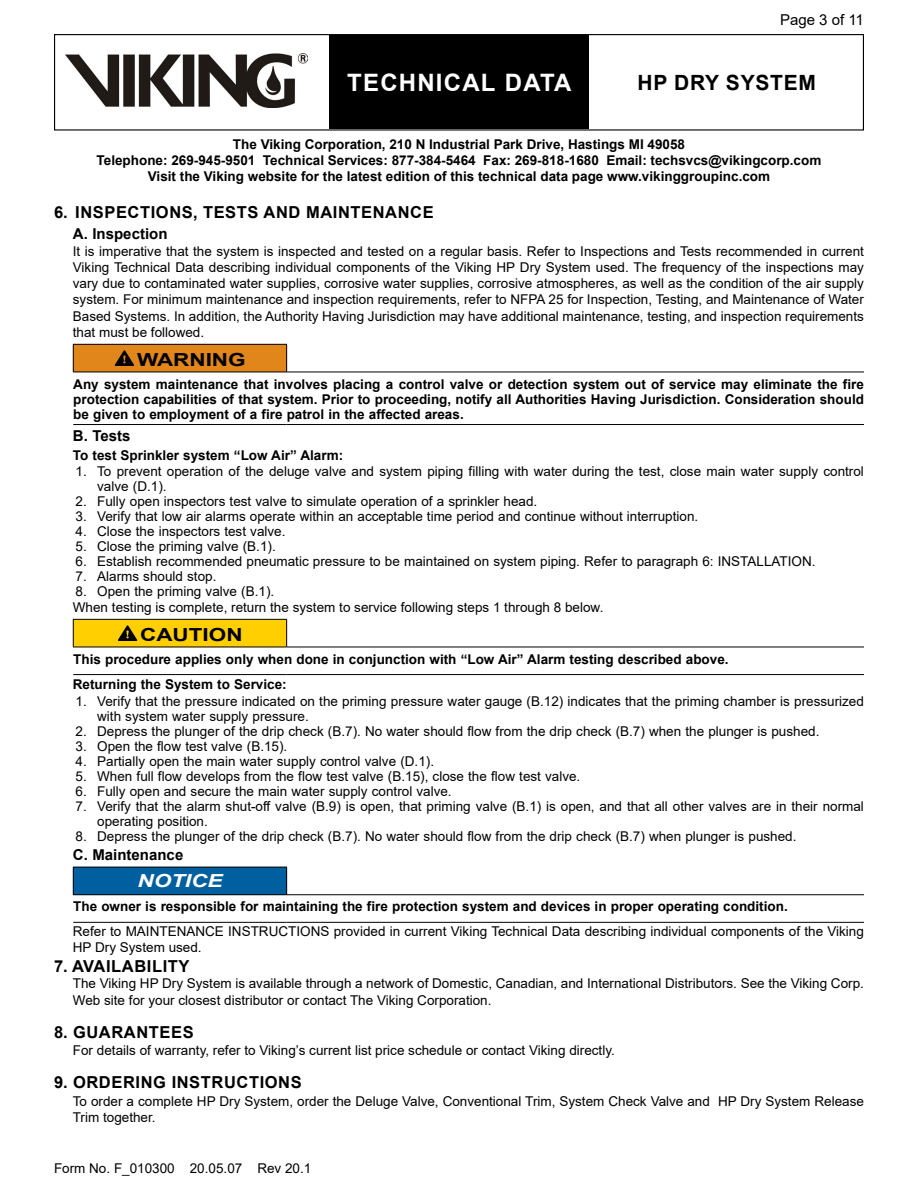
<style>
.page{position:relative;width:918px;height:1188px;background:#fff}
.page>*{position:absolute;margin:0;border:0;box-sizing:border-box;transform-origin:0 0}
.t1{font:700 24px "Arial";letter-spacing:.05em;color:#fff}
.t2{font:700 21px "Arial";letter-spacing:.035em;color:#000}
.t3{font:700 18px "Arial";color:#000;scale:1.25 1}
.t4{font:italic 700 18px "Arial";color:#fff;scale:1.25 1}
.t5{font:700 16.5px "Arial";letter-spacing:.035em;color:#000}
.t6{font:700 15px "Arial";color:#000}
.t7{font:15px "Arial";color:#000}
.t8{font:13.5px/16.2px "Arial";color:#000}
.t9{font:700 13.5px/16.2px "Arial";color:#000;text-align:center}
</style>
<div class="page">
<div style="left:54px;top:34px;width:810px;height:97px;border:1px solid #000"></div>
<div style="left:329px;top:35px;width:260px;height:94px;background:#000"></div>
<img style="left:65px;top:53px;width:243px;height:54px">
<div style="left:73px;top:344px;width:214px;height:28px;background:#e0861a"></div>
<hr style="left:73px;top:344px;width:214px;height:1px;background:#000">
<svg style="left:73px;top:345px;width:1px;height:27px"></svg>
<svg style="left:286px;top:345px;width:1px;height:27px"></svg>
<hr style="left:73px;top:372px;width:214px;height:1px;background:#000">
<hr style="left:287px;top:372px;width:577px;height:1px;background:#000">
<hr style="left:73px;top:424px;width:214px;height:1px;background:#000">
<hr style="left:287px;top:424px;width:577px;height:1px;background:#000">
<svg style="left:115px;top:350px;width:19px;height:16px"></svg>
<div style="left:73px;top:619px;width:214px;height:28px;background:#ffcf01"></div>
<hr style="left:73px;top:619px;width:214px;height:1px;background:#000">
<svg style="left:73px;top:620px;width:1px;height:27px"></svg>
<svg style="left:286px;top:620px;width:1px;height:27px"></svg>
<hr style="left:73px;top:647px;width:214px;height:1px;background:#000">
<hr style="left:287px;top:647px;width:577px;height:1px;background:#000">
<hr style="left:73px;top:674px;width:214px;height:1px;background:#000">
<hr style="left:287px;top:674px;width:577px;height:1px;background:#000">
<svg style="left:118px;top:625px;width:19px;height:16px"></svg>
<div style="left:73px;top:867px;width:214px;height:28px;background:#005f9e"></div>
<hr style="left:73px;top:867px;width:214px;height:1px;background:#000">
<svg style="left:73px;top:867px;width:1px;height:27px"></svg>
<svg style="left:286px;top:867px;width:1px;height:27px"></svg>
<hr style="left:73px;top:894px;width:214px;height:1px;background:#000">
<hr style="left:287px;top:894px;width:577px;height:1px;background:#000">
<hr style="left:73px;top:922px;width:214px;height:1px;background:#000">
<hr style="left:287px;top:922px;width:577px;height:1px;background:#000">
<p class="t7" style="left:780px;top:9px;width:85px">Page 3 of 11</p>
<h1 class="t1" style="left:347px;top:66px;width:226px">TECHNICAL DATA</h1>
<h2 class="t2" style="left:638px;top:67px;width:180px">HP DRY SYSTEM</h2>
<p class="t9" style="left:97px;top:136px;width:726px">The Viking Corporation, 210 N Industrial Park Drive, Hastings MI 49058<br>Telephone: 269-945-9501 Technical Services: 877-384-5464 Fax: 269-818-1680 Email: techsvcs@vikingcorp.com<br>Visit the Viking website for the latest edition of this technical data page www.vikinggroupinc.com</p>
<p class="t5" style="left:54px;top:201px;width:381px">6. INSPECTIONS, TESTS AND MAINTENANCE</p>
<p class="t6" style="left:73px;top:223px;width:96px">A. Inspection</p>
<p class="t8" style="left:73px;top:243px;width:793px;text-align:justify">It is imperative that the system is inspected and tested on a regular basis. Refer to Inspections and Tests recommended in current Viking Technical Data describing individual components of the Viking HP Dry System used. The frequency of the inspections may vary due to contaminated water supplies, corrosive water supplies, corrosive atmospheres, as well as the condition of the air supply system. For minimum maintenance and inspection requirements, refer to NFPA 25 for Inspection, Testing, and Maintenance of Water Based Systems. In addition, the Authority Having Jurisdiction may have additional maintenance, testing, and inspection requirements that must be followed.</p>
<h3 class="t3" style="left:137px;top:347px;width:88px">WARNING</h3>
<p class="t9" style="left:73px;top:376px;width:792px;line-height:15px;text-align:justify">Any system maintenance that involves placing a control valve or detection system out of service may eliminate the fire protection capabilities of that system. Prior to proceeding, notify all Authorities Having Jurisdiction. Consideration should be given to employment of a fire patrol in the affected areas.</p>
<p class="t6" style="left:73px;top:425px;width:59px">B. Tests</p>
<p class="t9" style="left:73px;top:447px;width:272px">To test Sprinkler system “Low Air” Alarm:</p>
<p class="t8" style="left:97px;top:463px;width:768px;line-height:15px;text-indent:-22px">1. To prevent operation of the deluge valve and system piping filling with water during the test, close main water supply control valve (D.1).</p>
<p class="t8" style="left:76px;top:493px;width:463px">2. Fully open inspectors test valve to simulate operation of a sprinkler head.</p>
<p class="t8" style="left:76px;top:508px;width:624px">3. Verify that low air alarms operate within an acceptable time period and continue without interruption.</p>
<p class="t8" style="left:76px;top:523px;width:211px">4. Close the inspectors test valve.</p>
<p class="t8" style="left:76px;top:538px;width:202px">5. Close the priming valve (B.1).</p>
<p class="t8" style="left:76px;top:553px;width:741px">6. Establish recommended pneumatic pressure to be maintained on system piping. Refer to paragraph 6: INSTALLATION.</p>
<p class="t8" style="left:76px;top:568px;width:142px">7. Alarms should stop.</p>
<p class="t8" style="left:73px;top:583px;width:532px">8. Open the priming valve (B.1).<br>When testing is complete, return the system to service following steps 1 through 8 below.</p>
<h3 class="t3" style="left:140px;top:622px;width:83px">CAUTION</h3>
<p class="t9" style="left:73px;top:646px;width:657px;line-height:26px;text-align:left">This procedure applies only when done in conjunction with “Low Air” Alarm testing described above.<br>Returning the System to Service:</p>
<p class="t8" style="left:97px;top:693px;width:768px;line-height:15px;text-indent:-22px">1. Verify that the pressure indicated on the priming pressure water gauge (B.12) indicates that the priming chamber is pressurized with system water supply pressure.</p>
<p class="t8" style="left:76px;top:723px;width:745px">2. Depress the plunger of the drip check (B.7). No water should flow from the drip check (B.7) when the plunger is pushed.</p>
<p class="t8" style="left:76px;top:738px;width:213px">3. Open the flow test valve (B.15).</p>
<p class="t8" style="left:76px;top:753px;width:360px">4. Partially open the main water supply control valve (D.1).</p>
<p class="t8" style="left:76px;top:768px;width:506px">5. When full flow develops from the flow test valve (B.15), close the flow test valve.</p>
<p class="t8" style="left:76px;top:783px;width:378px">6. Fully open and secure the main water supply control valve.</p>
<p class="t8" style="left:97px;top:798px;width:768px;line-height:15px;text-indent:-22px">7. Verify that the alarm shut-off valve (B.9) is open, that priming valve (B.1) is open, and that all other valves are in their normal operating position.</p>
<p class="t8" style="left:76px;top:828px;width:722px">8. Depress the plunger of the drip check (B.7). No water should flow from the drip check (B.7) when plunger is pushed.</p>
<p class="t6" style="left:73px;top:844px;width:112px">C. Maintenance</p>
<h3 class="t4" style="left:137px;top:869px;width:70px">NOTICE</h3>
<p class="t9" style="left:73px;top:899px;width:716px">The owner is responsible for maintaining the fire protection system and devices in proper operating condition.</p>
<p class="t8" style="left:73px;top:923px;width:793px">Refer to MAINTENANCE INSTRUCTIONS provided in current Viking Technical Data describing individual components of the Viking<br>HP Dry System used.</p>
<p class="t5" style="left:54px;top:955px;width:137px">7. AVAILABILITY</p>
<p class="t8" style="left:73px;top:975px;width:793px">The Viking HP Dry System is available through a network of Domestic, Canadian, and International Distributors. See the Viking Corp.<br>Web site for your closest distributor or contact The Viking Corporation.</p>
<p class="t5" style="left:54px;top:1020px;width:141px">8. GUARANTEES</p>
<p class="t8" style="left:73px;top:1042px;width:543px">For details of warranty, refer to Viking’s current list price schedule or contact Viking directly.</p>
<p class="t5" style="left:54px;top:1071px;width:249px">9. ORDERING INSTRUCTIONS</p>
<p class="t8" style="left:73px;top:1093px;width:793px">To order a complete HP Dry System, order the Deluge Valve, Conventional Trim, System Check Valve and HP Dry System Release<br>Trim together.</p>
<p class="t8" style="left:54px;top:1160px;width:259px">Form No. F_010300 20.05.07 Rev 20.1</p>
</div>
